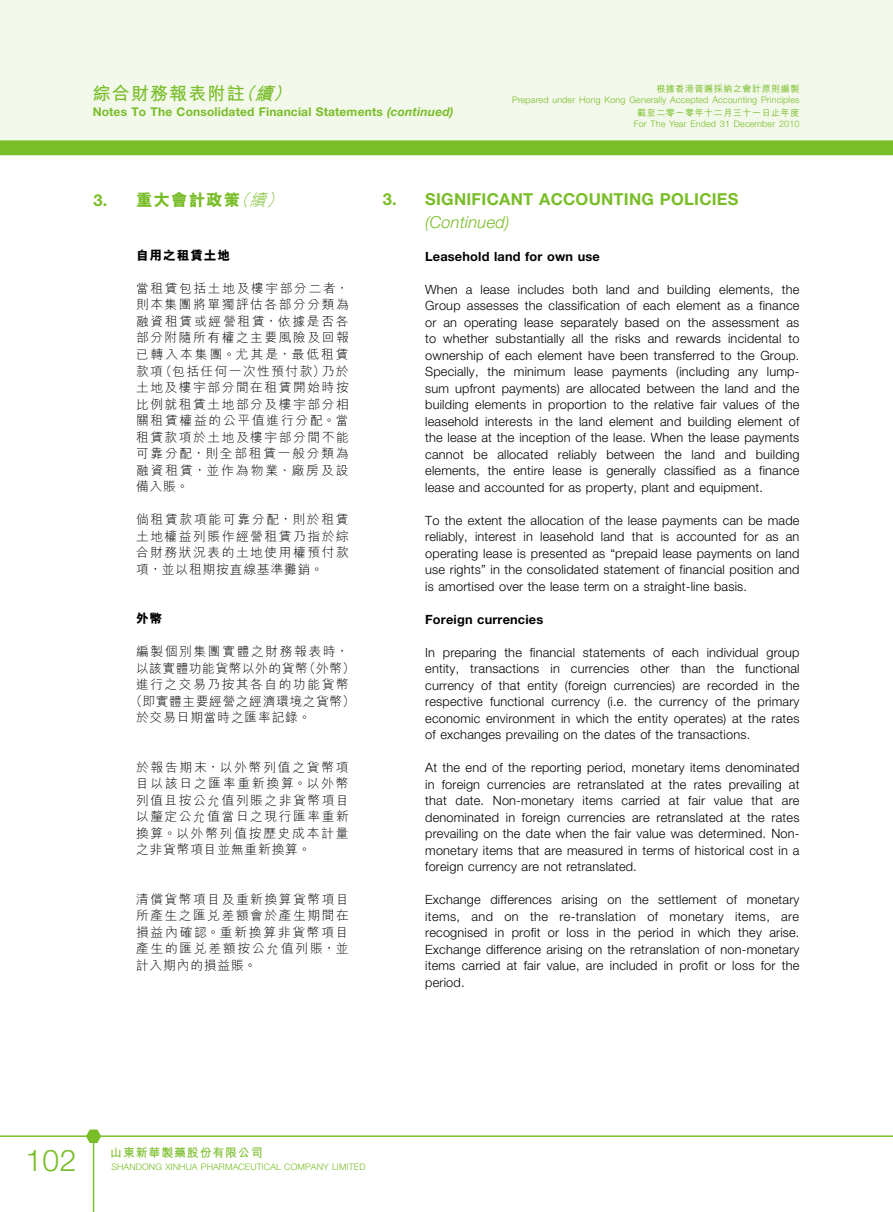
<style>
.page{position:relative;width:893px;height:1212px;background:#fff}
.page>*{position:absolute;margin:0;border:0;box-sizing:border-box;transform-origin:0 0}
.t1{font:300 30px "Helvetica Neue LT Std";color:#79bd28}
.t2{font:700 18px "M Hei HK";letter-spacing:.065em;color:#79bd28}
.Subhead_1__e{font:700 16.5px/22.5px "Helvetica Neue LT Std";letter-spacing:.015em;color:#79bd28}
.Subhead_1__c{font:800 16.5px "M Hei HK";letter-spacing:.065em;color:#79bd28}
.Body_text__e{font:300 12.75px/16.5px "Helvetica Neue LT Std";letter-spacing:.015em;color:#000;text-align:justify}
.Body_text__c{font:300 12.75px/16.5px "M Hei HK";letter-spacing:.12em;color:#000;text-align:justify}
.Subhead_2__e{font:700 12.75px "Helvetica Neue LT Std";letter-spacing:.015em;color:#000}
.Body_text__c-2{font:300 12.75px "M Hei HK";letter-spacing:.04em;color:#000}
.Body_text__c-3{font:300 12.75px "M Hei HK";letter-spacing:.045em;color:#000}
.Body_text__c-4{font:300 12.75px "M Hei HK";letter-spacing:.065em;color:#000}
.Subhead_2__c{font:800 12.75px "M Hei HK";letter-spacing:.065em;color:#000}
.t3{font:700 12px "Helvetica Neue LT Std";letter-spacing:.015em;color:#79bd28}
.t4{font:700 12px "M Hei HK";letter-spacing:.065em;color:#79bd28}
.t5{font:300 9px "Helvetica Neue LT Std";letter-spacing:.015em;color:#79bd28}
.t6{font:500 9px "M Hei HK";letter-spacing:.065em;color:#79bd28}
.s1{font-style:italic}
.s2{font-family:"Helvetica Neue LT Std";font-weight:700}
.s3{font-weight:300;font-style:italic}
</style>
<div class="page">
<div style="left:0;top:0;width:893px;height:148px;background:#f2f8ea"></div>
<div style="left:0;top:140px;width:893px;height:15px;background:#79bd28"></div>
<hr style="left:0;top:1135px;width:893px;height:2px;background:#79bd28">
<hr style="left:93px;top:1135px;width:1px;height:77px;background:#79bd28">
<svg style="left:86px;top:1129px;width:15px;height:14px"></svg>
<h2 class="t2" style="left:93px;top:80px;width:206px">綜合財務報表附註<span class="s1">（續）</span></h2>
<p class="t3" style="left:93px;top:105px;width:362px">Notes To The Consolidated Financial Statements <span class="s1">(continued)</span></p>
<p class="t6" style="left:656px;top:82px;width:145px">根據香港普遍採納之會計原則編製</p>
<p class="t5" style="left:512px;top:94px;width:289px">Prepared under Hong Kong Generally Accepted Accounting Principles</p>
<p class="t6" style="left:637px;top:106px;width:164px">截至二零一零年十二月三十一日止年度</p>
<p class="t5" style="left:634px;top:118px;width:167px">For The Year Ended 31 December 2010</p>
<p class="Subhead_1__c" style="left:94px;top:192px;width:195px"><span class="s2">3.</span> 重大會計政策<span class="s3">（續）</span></p>
<p class="Subhead_2__c" style="left:136px;top:249px;width:96px">自用之租賃土地</p>
<p class="Body_text__c" style="left:136px;top:280px;width:214px">當租賃包括土地及樓宇部分二者，則本集團將單獨評估各部分分類為融資租賃或經營租賃，依據是否各部分附隨所有權之主要風險及回報已轉入本集團。尤其是，最低租賃款項（包括任何一次性預付款）乃於土地及樓宇部分間在租賃開始時按比例就租賃土地部分及樓宇部分相關租賃權益的公平值進行分配。當租賃款項於土地及樓宇部分間不能可靠分配，則全部租賃一般分類為融資租賃，並作為物業、廠房及設備入賬。</p>
<p class="Body_text__c" style="left:136px;top:511px;width:214px">倘租賃款項能可靠分配，則於租賃土地權益列賬作經營租賃乃指於綜合財務狀況表的土地使用權預付款項，並以租期按直線基準攤銷。</p>
<p class="Subhead_2__c" style="left:136px;top:612px;width:28px">外幣</p>
<p class="Body_text__c" style="left:136px;top:643px;width:214px">編製個別集團實體之財務報表時，</p>
<p class="Body_text__c-2" style="left:136px;top:661px;width:220px">以該實體功能貨幣以外的貨幣（外幣）</p>
<p class="Body_text__c" style="left:136px;top:676px;width:214px">進行之交易乃按其各自的功能貨幣</p>
<p class="Body_text__c-3" style="left:130px;top:694px;width:227px">（即實體主要經營之經濟環境之貨幣）</p>
<p class="Body_text__c-4" style="left:136px;top:711px;width:176px">於交易日期當時之匯率記錄。</p>
<p class="Body_text__c" style="left:136px;top:758px;width:214px">於報告期末，以外幣列值之貨幣項目以該日之匯率重新換算。以外幣列值且按公允值列賬之非貨幣項目以釐定公允值當日之現行匯率重新換算。以外幣列值按歷史成本計量之非貨幣項目並無重新換算。</p>
<p class="Body_text__c" style="left:136px;top:890px;width:214px">清償貨幣項目及重新換算貨幣項目所產生之匯兌差額會於產生期間在損益內確認。重新換算非貨幣項目產生的匯兌差額按公允值列賬，並計入期內的損益賬。</p>
<p class="Subhead_1__e" style="left:425px;top:188px;width:315px;text-indent:-43px">3. SIGNIFICANT ACCOUNTING POLICIES <span class="s3">(Continued)</span></p>
<p class="Subhead_2__e" style="left:425px;top:248px;width:176px">Leasehold land for own use</p>
<p class="Body_text__e" style="left:425px;top:280px;width:376px">When a lease includes both land and building elements, the Group assesses the classification of each element as a finance or an operating lease separately based on the assessment as to whether substantially all the risks and rewards incidental to ownership of each element have been transferred to the Group.<br>Specially, the minimum lease payments (including any lump&shy;sum upfront payments) are allocated between the land and the building elements in proportion to the relative fair values of the leasehold interests in the land element and building element of the lease at the inception of the lease. When the lease payments cannot be allocated reliably between the land and building elements, the entire lease is generally classified as a finance lease and accounted for as property, plant and equipment.</p>
<p class="Body_text__e" style="left:425px;top:511px;width:376px">To the extent the allocation of the lease payments can be made reliably, interest in leasehold land that is accounted for as an operating lease is presented as “prepaid lease payments on land use rights” in the consolidated statement of financial position and is amortised over the lease term on a straight-line basis.</p>
<p class="Subhead_2__e" style="left:425px;top:611px;width:120px">Foreign currencies</p>
<p class="Body_text__e" style="left:425px;top:643px;width:376px">In preparing the financial statements of each individual group entity, transactions in currencies other than the functional currency of that entity (foreign currencies) are recorded in the respective functional currency (i.e. the currency of the primary economic environment in which the entity operates) at the rates of exchanges prevailing on the dates of the transactions.</p>
<p class="Body_text__e" style="left:425px;top:759px;width:376px">At the end of the reporting period, monetary items denominated in foreign currencies are retranslated at the rates prevailing at that date. Non-monetary items carried at fair value that are denominated in foreign currencies are retranslated at the rates prevailing on the date when the fair value was determined. Non&shy;monetary items that are measured in terms of historical cost in a foreign currency are not retranslated.</p>
<p class="Body_text__e" style="left:425px;top:891px;width:376px">Exchange differences arising on the settlement of monetary items, and on the re-translation of monetary items, are recognised in profit or loss in the period in which they arise.<br>Exchange difference arising on the retranslation of non-monetary items carried at fair value, are included in profit or loss for the period.</p>
<h1 class="t1" style="left:25px;top:1142px;width:52px">102</h1>
<p class="t4" style="left:110px;top:1144px;width:154px">山東新華製藥股份有限公司</p>
<p class="t5" style="left:111px;top:1161px;width:256px">SHANDONG XINHUA PHARMACEUTICAL COMPANY LIMITED</p>
</div>
